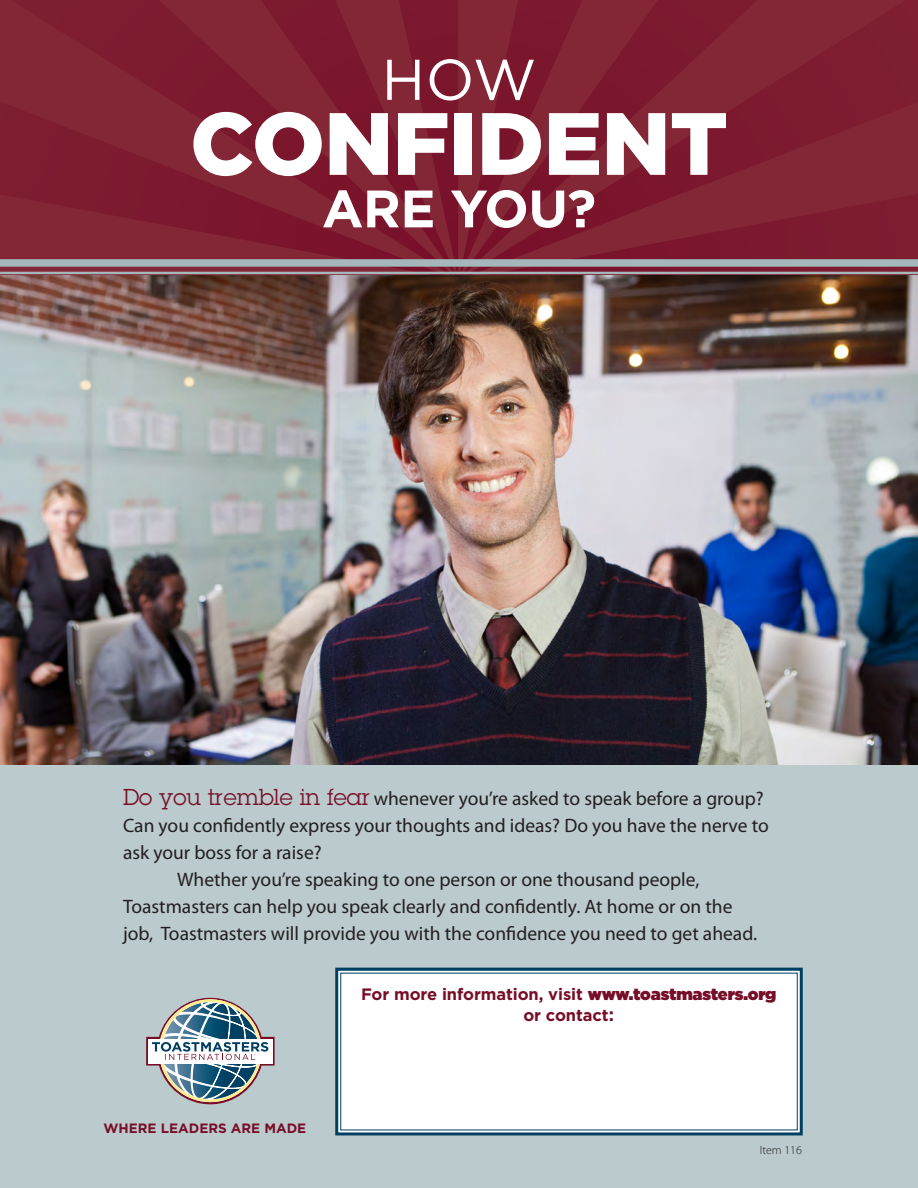
<style>
.page{position:relative;width:918px;height:1188px;background:#fff}
.page>*{position:absolute;margin:0;border:0;box-sizing:border-box;transform-origin:0 0}
.t1{font:900 88.2px "Gotham";letter-spacing:-.01em;color:#fff}
.t2{font:57.3px "Gotham";color:#fff}
.t3{font:700 52.5px "Gotham";letter-spacing:-.01em;color:#fff}
.t4{font:19.5px/27px "Myriad Pro";color:#231f20}
.t5{font:700 16.5px/21.6px "Gotham";letter-spacing:-.005em;color:#770e28;text-align:center}
.t6{font:700 13.5px "Gotham";color:#770e28}
.t7{font:300 12px "Myriad Pro";color:#231f20}
.s1{font-family:"Lubalin Graph Std";font-size:22.5px;color:#770e28}
.s2{font-weight:900}
.s3{font-size:18px}
</style>
<div class="page">
<div style="left:0;top:763px;width:918px;height:425px;background:#bbcacd"></div>
<img style="left:0;top:274px;width:918px;height:491px">
<svg style="left:146px;top:998px;width:129px;height:106px"></svg>
<svg style="left:335px;top:967px;width:468px;height:169px;background:#eef2f4"></svg>
<svg style="left:0;top:0;width:918px;height:272px;background:#7f1f31"></svg>
<div style="left:0;top:259px;width:918px;height:8px;background:#a4b7ba"></div>
<hr style="left:0;top:272px;width:918px;height:2px;background:#a4b7ba">
<p class="t2" style="left:382px;top:43px;width:156px">HOW</p>
<p class="t1" style="left:190px;top:83px;width:540px">CONFIDENT</p>
<p class="t3" style="left:322px;top:174px;width:276px">ARE YOU?</p>
<p class="t4" style="left:123px;top:785px;width:647px"><span class="s1">Do you tremble in fear</span> whenever you’re asked to speak before a group?<br>Can you confidently express your thoughts and ideas? Do you have the nerve to ask your boss for a raise?</p>
<p class="t4" style="left:123px;top:866px;width:636px;text-indent:54px">Whether you’re speaking to one person or one thousand people,<br>Toastmasters can help you speak clearly and confidently. At home or on the job, Toastmasters will provide you with the confidence you need to get ahead.</p>
<p class="t6" style="left:103px;top:1119px;width:204px">WHERE LEADERS ARE MADE</p>
<p class="t5" style="left:361px;top:983px;width:417px">For more information, visit <span class="s2">www.toastmasters.org </span>or contact<span class="s3">:</span></p>
<p class="t7" style="left:760px;top:1144px;width:44px">Item 116</p>
</div>
